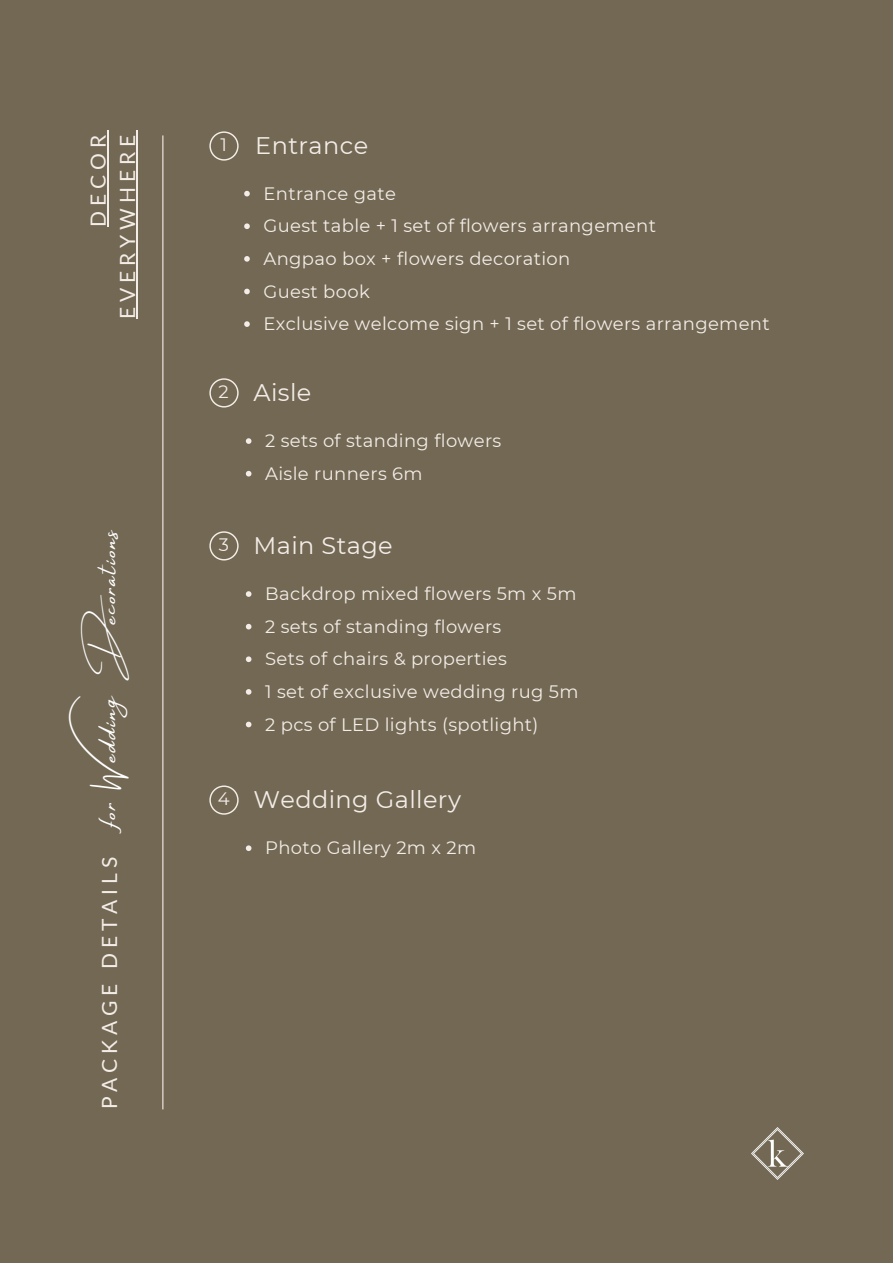
<style>
.page{position:relative;width:893px;height:1264px;background:#fff}
.page>*{position:absolute;margin:0;border:0;box-sizing:border-box;transform-origin:0 0}
.t1{font:25.5px "Amsterdam Four";color:#fff}
.t2{font:24px "Montserrat";letter-spacing:.015em;color:#f4ede7}
.t3{font:21px/29.2px "Lato";letter-spacing:.23em;color:#f4ede7;text-align:right}
.t4{font:18px/32.5px "Montserrat";letter-spacing:.02em;color:#f4ede7}
.s1{font-family:"Lato";font-size:21px;color:#f4ede7}
.s2{font-size:18px}
</style>
<div class="page">
<div style="left:0;top:0;width:892px;height:1262px;background:#726854"></div>
<hr style="left:162px;top:135px;width:1px;height:974px;background:#f4ede7">
<img style="left:751px;top:1127px;width:52px;height:52px">
<svg style="left:209px;top:131px;width:29px;height:30px"></svg>
<svg style="left:209px;top:378px;width:29px;height:29px"></svg>
<svg style="left:244px;top:191px;width:6px;height:5px"></svg>
<svg style="left:244px;top:223px;width:6px;height:6px"></svg>
<svg style="left:244px;top:256px;width:6px;height:6px"></svg>
<svg style="left:244px;top:289px;width:6px;height:5px"></svg>
<svg style="left:244px;top:321px;width:6px;height:6px"></svg>
<svg style="left:246px;top:438px;width:5px;height:6px"></svg>
<svg style="left:246px;top:471px;width:5px;height:5px"></svg>
<svg style="left:209px;top:531px;width:29px;height:29px"></svg>
<svg style="left:246px;top:591px;width:5px;height:6px"></svg>
<svg style="left:246px;top:624px;width:5px;height:5px"></svg>
<svg style="left:246px;top:656px;width:5px;height:6px"></svg>
<svg style="left:246px;top:689px;width:5px;height:5px"></svg>
<svg style="left:246px;top:721px;width:5px;height:6px"></svg>
<svg style="left:209px;top:785px;width:29px;height:29px"></svg>
<svg style="left:246px;top:845px;width:5px;height:6px"></svg>
<hr style="left:107px;top:130px;width:1px;height:97px;background:#f4ede7">
<hr style="left:136px;top:130px;width:1px;height:188px;background:#f4ede7">
<p class="t3" style="left:83px;top:318px;width:185px;rotate:-90deg">DECOR<br>EVERYWHERE</p>
<h1 class="t1" style="left:94px;top:1109px;width:585px;rotate:-90deg"><span class="s1">P A C K A G E D E T A I L S</span> for WeddingDecorations</h1>
<h2 class="t2" style="left:220px;top:131px;width:149px"><span class="s2">1</span> Entrance</h2>
<p class="t4" style="left:263px;top:177px;width:507px">Entrance gate<br>Guest table + 1 set of flowers arrangement<br>Angpao box + flowers decoration<br>Guest book<br>Exclusive welcome sign + 1 set of flowers arrangement</p>
<h2 class="t2" style="left:219px;top:377px;width:94px"><span class="s2">2</span> Aisle</h2>
<p class="t4" style="left:265px;top:424px;width:238px">2 sets of standing flowers<br>Aisle runners 6m</p>
<h2 class="t2" style="left:219px;top:530px;width:175px"><span class="s2">3</span> Main Stage</h2>
<p class="t4" style="left:265px;top:577px;width:315px">Backdrop mixed flowers 5m x 5m<br>2 sets of standing flowers<br>Sets of chairs &amp; properties<br>1 set of exclusive wedding rug 5m<br>2 pcs of LED lights (spotlight)</p>
<h2 class="t2" style="left:218px;top:784px;width:245px"><span class="s2">4</span> Wedding Gallery</h2>
<p class="t4" style="left:265px;top:831px;width:212px">Photo Gallery 2m x 2m</p>
</div>
